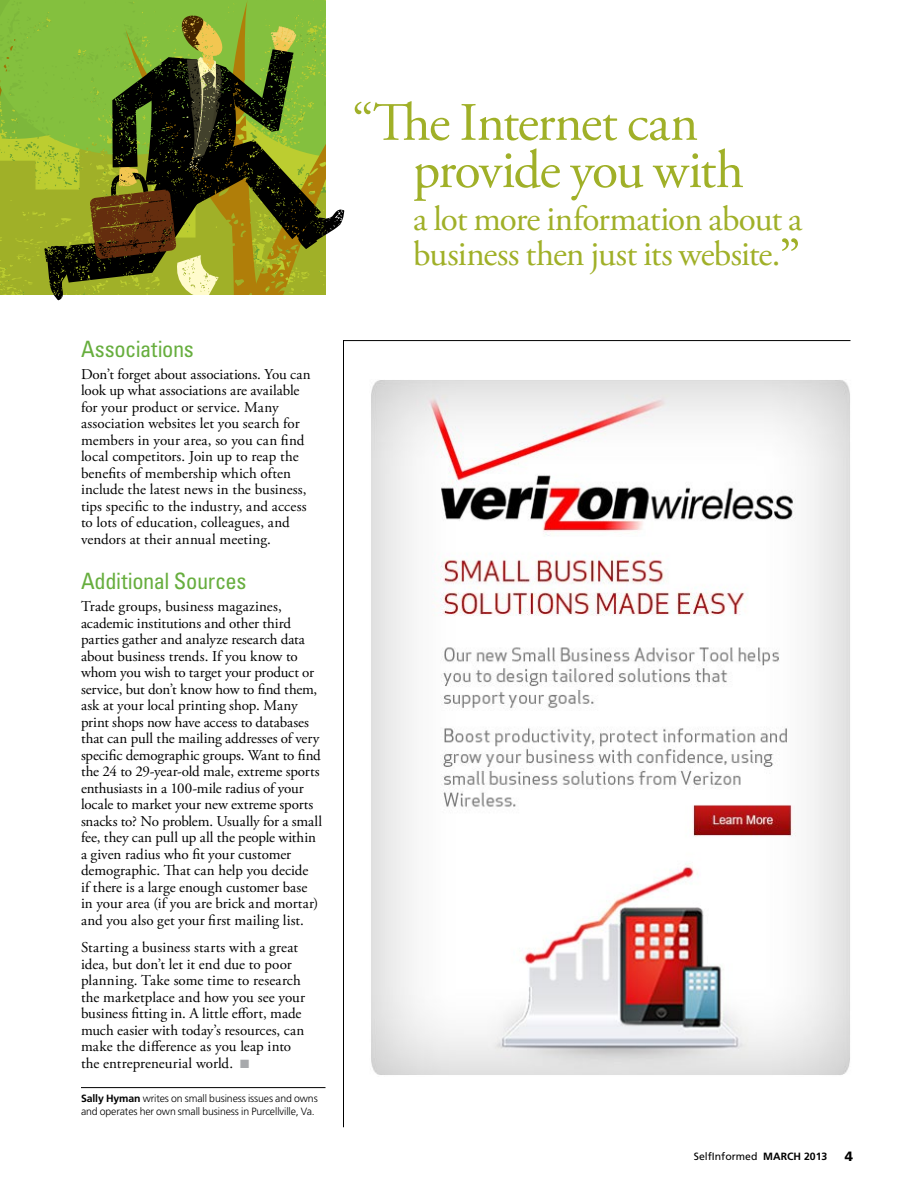
<style>
.page{position:relative;width:918px;height:1188px;background:#fff}
.page>*{position:absolute;margin:0;border:0;box-sizing:border-box;transform-origin:0 0}
.t1{font:54px/47.2px "Adobe Garamond Pro";letter-spacing:-.03em;color:#a0b028}
.t2{font:35.1px/35.1px "Adobe Garamond Pro";letter-spacing:-.025em;color:#a0b028}
.t3{font:condensed 22.5px "Univers LT Std";letter-spacing:-.02em;color:#67ae3e}
.t4{font:15px/16.5px "Adobe Garamond Pro";color:#000}
.t5{font:900 13.5px "Frutiger";color:#000}
.t6{font:300 10.5px/12.8px "Frutiger";letter-spacing:-.01em;color:#000}
.t7{font:10.5px "Frutiger";color:#000}
.s1{color:#a7a9ac}
.s2{font-weight:700}
.s3{font-size:54px}
</style>
<div class="page">
<hr style="left:81px;top:1087px;width:245px;height:1px;background:#000">
<svg style="left:343px;top:340px;width:508px;height:788px"></svg>
<svg style="left:0;top:0;width:344px;height:300px"></svg>
<h3 class="t3" style="left:81px;top:335px;width:114px">Associations</h3>
<p class="t4" style="left:81px;top:366px;width:231px">Don’t forget about associations. You can look up what associations are available for your product or service. Many association websites let you search for members in your area, so you can find local competitors. Join up to reap the benefits of membership which often include the latest news in the business, tips specific to the industry, and access to lots of education, colleagues, and vendors at their annual meeting.</p>
<h3 class="t3" style="left:81px;top:567px;width:167px">Additional Sources</h3>
<p class="t4" style="left:81px;top:599px;width:243px">Trade groups, business magazines, academic institutions and other third parties gather and analyze research data about business trends. If you know to whom you wish to target your product or service, but don’t know how to find them, ask at your local printing shop. Many print shops now have access to databases that can pull the mailing addresses of very specific demographic groups. Want to find the 24 to 29-year-old male, extreme sports enthusiasts in a 100-mile radius of your locale to market your new extreme sports snacks to? No problem. Usually for a small fee, they can pull up all the people within a given radius who fit your customer demographic. That can help you decide<br>if there is a large enough customer base in your area (if you are brick and mortar) and you also get your first mailing list.</p>
<p class="t4" style="left:81px;top:940px;width:226px">Starting a business starts with a great idea, but don’t let it end due to poor planning. Take some time to research the marketplace and how you see your business fitting in. A little effort, made much easier with today’s resources, can make the difference as you leap into the entrepreneurial world. <span class="s1">■</span></p>
<p class="t6" style="left:81px;top:1092px;width:238px"><span class="s2">Sally Hyman</span> writes on small business issues and owns and operates her own small business in Purcellville, Va.</p>
<h1 class="t1" style="left:413px;top:101px;width:332px;text-indent:-61px">“The Internet can provide you with</h1>
<h2 class="t2" style="left:413px;top:203px;width:391px">a lot more information about a business then just its website.<span class="s3">”</span></h2>
<p class="t7" style="left:694px;top:1150px;width:135px">SelfInformed <span class="s2">March 2013</span></p>
<p class="t5" style="left:845px;top:1148px;width:10px">4</p>
</div>
